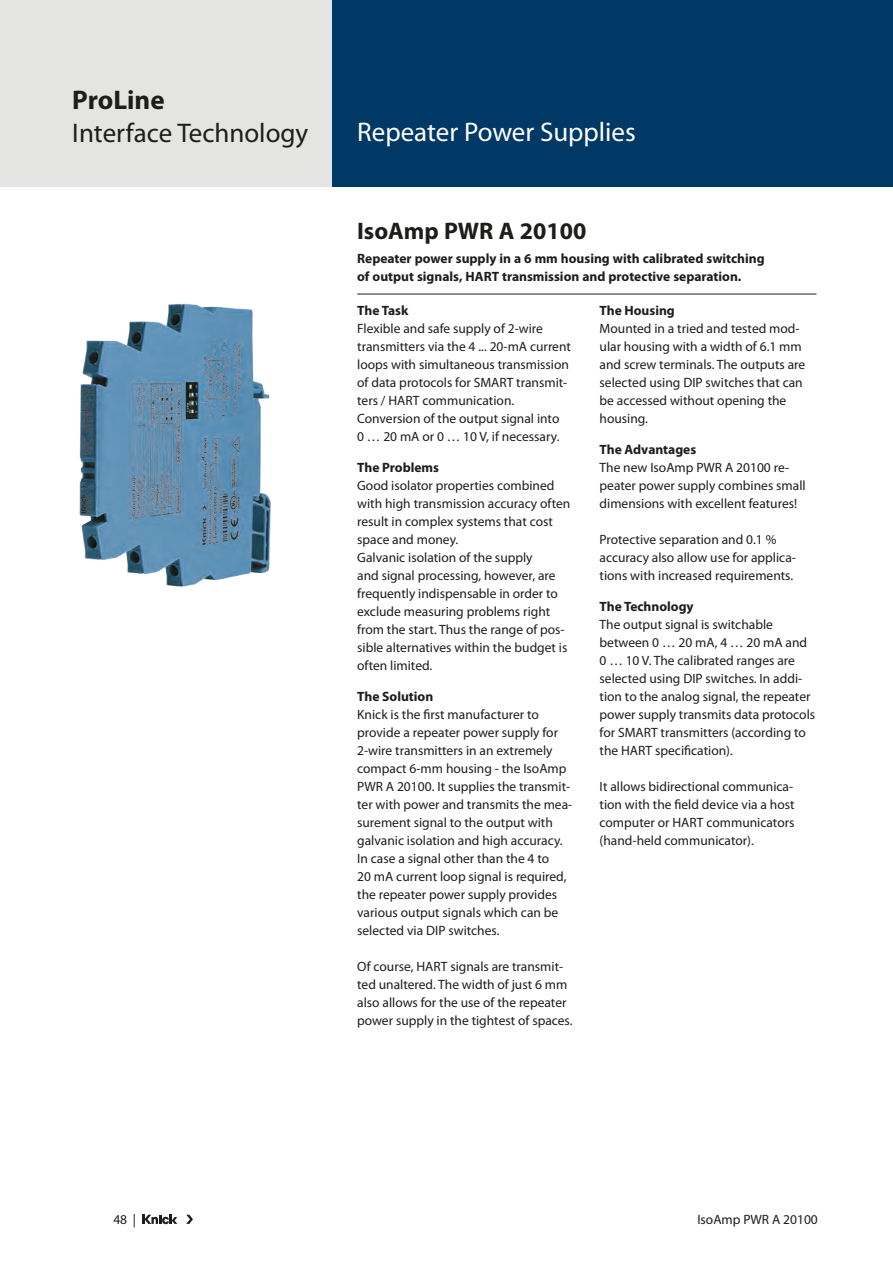
<style>
.page{position:relative;width:893px;height:1263px;background:#fff}
.page>*{position:absolute;margin:0;border:0;box-sizing:border-box;transform-origin:0 0}
.Produktbereiche{font:27px "Myriad Pro";color:#fff}
.t1{font:27px "Myriad Pro";color:#1d1d1b}
.t2{font:700 27px "Myriad Pro";color:#1d1d1b}
.Headline_Produkt{font:700 24px "Myriad Pro";color:#1d1d1b}
.Text{font:13.5px/18px "Myriad Pro";color:#1d1d1b}
.Subhead_Produkt{font:700 13.5px/18px "Myriad Pro";color:#1d1d1b}
.Zwischenüberschrift{font:700 13.5px "Myriad Pro";color:#1d1d1b}
</style>
<div class="page">
<div style="left:332px;top:0;width:561px;height:187px;background:#003866"></div>
<svg style="left:186px;top:1215px;width:7px;height:9px"></svg>
<svg style="left:142px;top:1215px;width:35px;height:9px"></svg>
<div style="left:0;top:0;width:332px;height:187px;background:#e4e4e3"></div>
<hr style="left:357px;top:294px;width:459px;height:1px;background:#1d1d1b">
<img style="left:79px;top:303px;width:192px;height:284px">
<h1 class="t2" style="left:72px;top:82px;width:94px">ProLine</h1>
<h1 class="t1" style="left:72px;top:116px;width:238px">Interface Technology</h1>
<p class="Produktbereiche" style="left:357px;top:115px;width:280px">Repeater Power Supplies</p>
<p class="Headline_Produkt" style="left:357px;top:215px;width:231px">IsoAmp PWR A 20100</p>
<p class="Subhead_Produkt" style="left:357px;top:249px;width:409px">Repeater power supply in a 6 mm housing with calibrated switching of output signals, HART transmission and protective separation.</p>
<p class="Zwischenüberschrift" style="left:357px;top:302px;width:53px">The Task</p>
<p class="Text" style="left:357px;top:319px;width:215px">Flexible and safe supply of 2-wire transmitters via the 4 ... 20-mA current loops with simultaneous transmission of data protocols for SMART transmit&shy;ters / HART communication.<br>Conversion of the output signal into<br>0 … 20 mA or 0 … 10 V, if necessary.</p>
<p class="Zwischenüberschrift" style="left:357px;top:459px;width:83px">The Problems</p>
<p class="Text" style="left:357px;top:476px;width:215px">Good isolator properties combined with high transmission accuracy often result in complex systems that cost space and money.</p>
<p class="Text" style="left:357px;top:548px;width:212px">Galvanic isolation of the supply<br>and signal processing, however, are frequently indispensable in order to exclude measuring problems right from the start. Thus the range of pos&shy;sible alternatives within the budget is often limited.</p>
<p class="Zwischenüberschrift" style="left:357px;top:687px;width:78px">The Solution</p>
<p class="Text" style="left:357px;top:705px;width:217px">Knick is the first manufacturer to provide a repeater power supply for 2-wire transmitters in an extremely compact 6-mm housing - the IsoAmp PWR A 20100. It supplies the transmit&shy;ter with power and transmits the mea&shy;surement signal to the output with galvanic isolation and high accuracy.<br>In case a signal other than the 4 to<br>20 mA current loop signal is required, the repeater power supply provides various output signals which can be selected via DIP switches.</p>
<p class="Text" style="left:357px;top:957px;width:217px">Of course, HART signals are transmit&shy;ted unaltered. The width of just 6 mm also allows for the use of the repeater power supply in the tightest of spaces.</p>
<p class="Zwischenüberschrift" style="left:600px;top:302px;width:77px">The Housing</p>
<p class="Text" style="left:600px;top:319px;width:207px">Mounted in a tried and tested mod&shy;ular housing with a width of 6.1 mm and screw terminals. The outputs are selected using DIP switches that can be accessed without opening the housing.</p>
<p class="Zwischenüberschrift" style="left:600px;top:440px;width:98px">The Advantages</p>
<p class="Text" style="left:600px;top:458px;width:208px">The new IsoAmp PWR A 20100 re&shy;peater power supply combines small dimensions with excellent features!</p>
<p class="Text" style="left:600px;top:530px;width:198px">Protective separation and 0.1 % accuracy also allow use for applica&shy;tions with increased requirements.</p>
<p class="Zwischenüberschrift" style="left:600px;top:597px;width:96px">The Technology</p>
<p class="Text" style="left:600px;top:615px;width:217px">The output signal is switchable between 0 … 20 mA, 4 … 20 mA and 0 … 10 V. The calibrated ranges are selected using DIP switches. In addi&shy;tion to the analog signal, the repeater power supply transmits data protocols for SMART transmitters (according to the HART specification).</p>
<p class="Text" style="left:600px;top:777px;width:197px;text-align:justify">It allows bidirectional communica&shy;tion with the field device via a host computer or HART communicators (hand-held communicator).</p>
<p class="Text" style="left:113px;top:1210px;width:24px">48 |</p>
<p class="Text" style="left:697px;top:1210px;width:122px">IsoAmp PWR A 20100</p>
</div>
